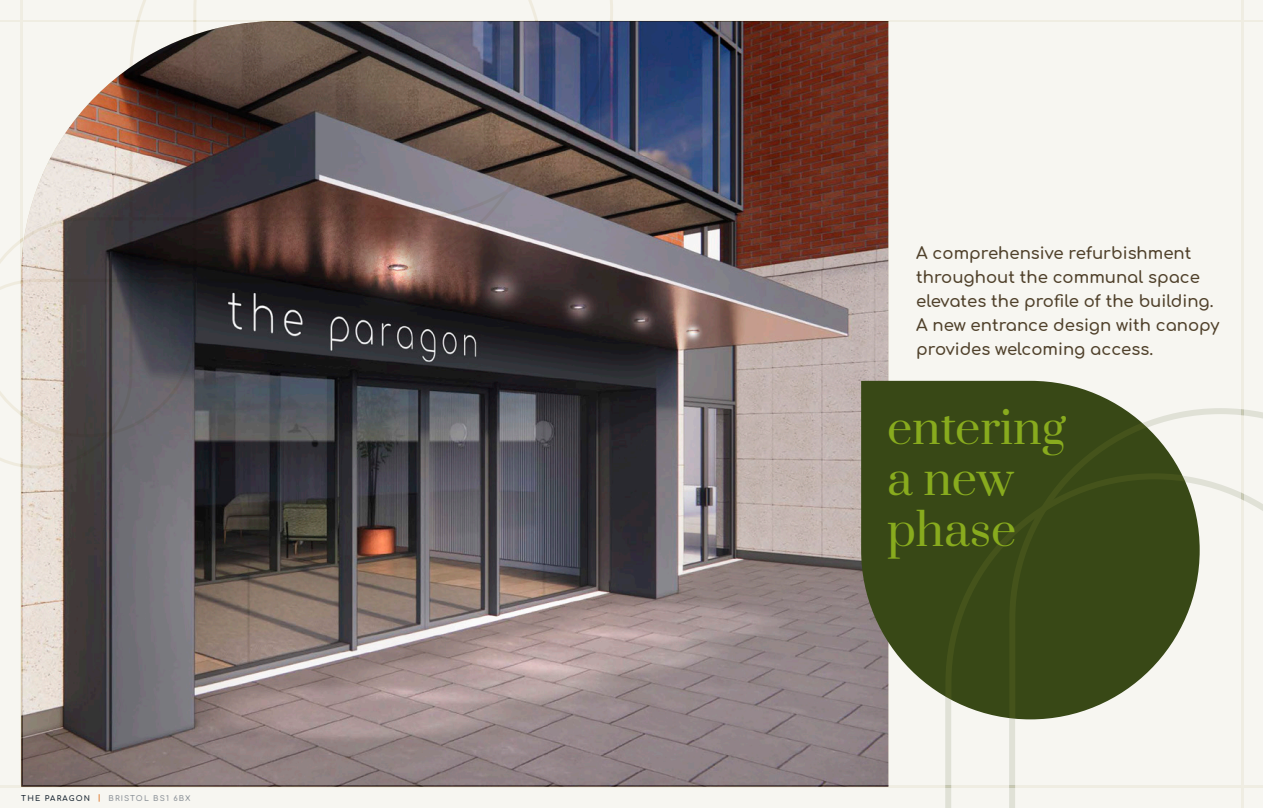
<style>
.page{position:relative;width:1263px;height:808px;background:#f7f6f1}
.page>*{position:absolute;margin:0;border:0;box-sizing:border-box;transform-origin:0 0}
.t1{font:45px/51px "Prata";color:#88ab1e}
.t2{font:600 16.5px/24px "Comfortaa";color:#50412b}
.t3{font:700 7.5px "Comfortaa";letter-spacing:.15em;color:#8f959b}
.s1{color:#1f2b36}
.s2{color:#dc6814}
</style>
<div class="page">
<img style="left:134px;top:22px;width:754px;height:764px">
<svg style="left:1200px;top:407px;width:63px;height:64px"></svg>
<svg style="left:942px;top:471px;width:321px;height:337px"></svg>
<svg style="left:546px;top:0;width:69px;height:222px;background:#5e5e6f"></svg>
<img style="left:134px;top:0;width:412px;height:284px">
<svg style="left:134px;top:216px;width:64px;height:223px;background:#3f3e44"></svg>
<svg style="left:861px;top:381px;width:258px;height:338px;background:#505c32"></svg>
<svg style="left:1006px;top:406px;width:194px;height:64px"></svg>
<svg style="left:942px;top:470px;width:258px;height:249px;background:#4e5c2e"></svg>
<svg style="left:0;top:0;width:134px;height:786px"></svg>
<hr style="left:1242px;top:0;width:1px;height:808px;background:#c7af73">
<hr style="left:0;top:21px;width:1263px;height:1px;background:#c7af73">
<hr style="left:0;top:786px;width:1263px;height:1px;background:#c7af73">
<p class="t3" style="left:21px;top:791px;width:171px"><span class="s1">THE PARAGON</span> <span class="s2">|</span> BRISTOL BS1 6BX</p>
<p class="t2" style="left:916px;top:239px;width:305px">A comprehensive refurbishment throughout the communal space elevates the profile of the building.<br>A new entrance design with canopy provides welcoming access.</p>
<p class="t1" style="left:887px;top:400px;width:180px">entering a new phase</p>
</div>
